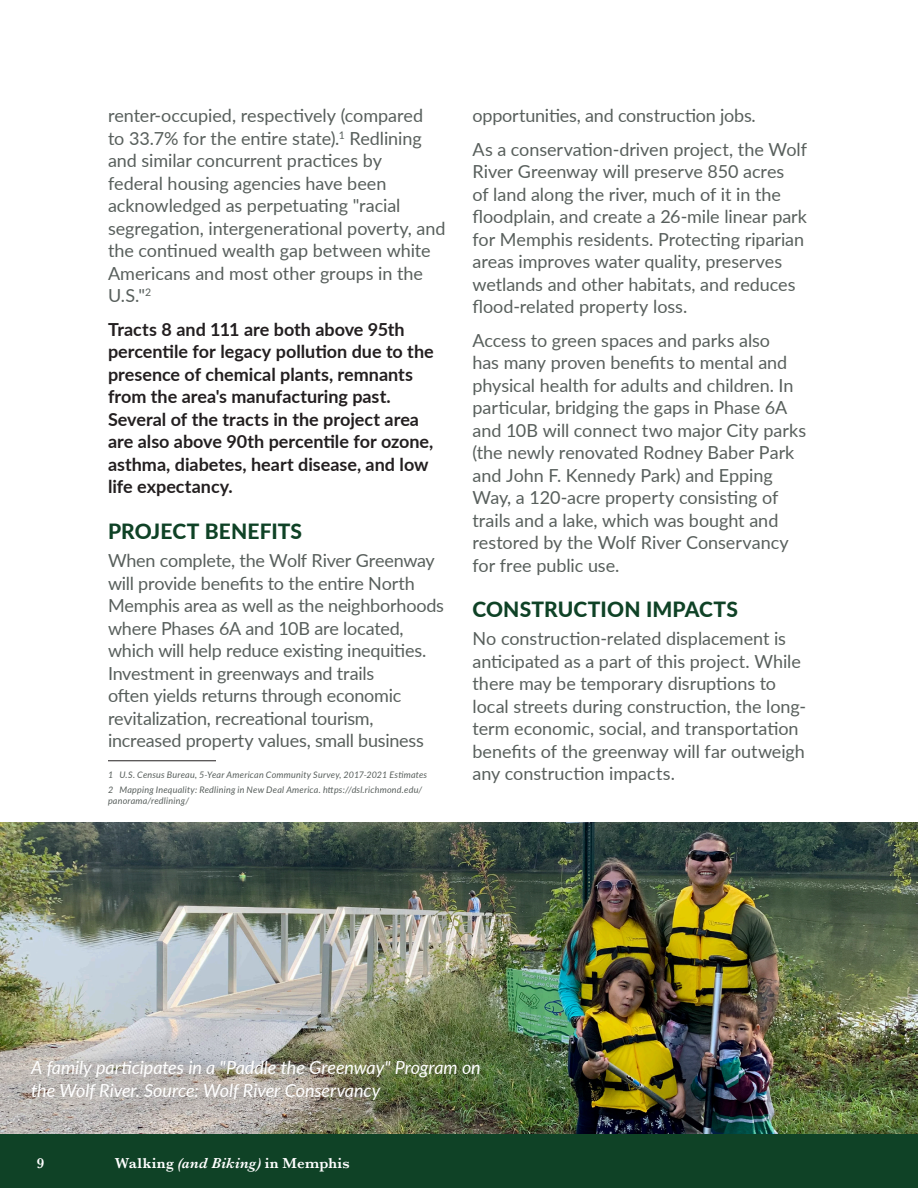
<style>
.page{position:relative;width:918px;height:1188px;background:#fff}
.page>*{position:absolute;margin:0;border:0;box-sizing:border-box;transform-origin:0 0}
.Header_2{font:800 21px "Lato";letter-spacing:.005em;color:#0f4226}
.Body{font:18px/22.5px "Lato";letter-spacing:-.005em;color:#585f5c}
.Body-2{font:700 18px/22.5px "Lato";color:#231f20}
.t1{font:italic 18px/22.5px "Lato";letter-spacing:-.005em;color:#fff}
.t2{font:600 15px "Baskerville";letter-spacing:.02em;color:#fff}
.Footnote{font:italic 9px/10.5px "Lato";letter-spacing:.025em;color:#585f5c}
.s1{font-style:italic}
</style>
<div class="page">
<div style="left:0;top:1134px;width:918px;height:54px;background:#0f4226"></div>
<hr style="left:108px;top:760px;width:108px;height:1px;background:#231f20">
<img style="left:0;top:822px;width:918px;height:312px">
<p class="Body" style="left:108px;top:104px;width:339px">renter-occupied, respectively (compared<br>to 33.7% for the entire state).<sup>1</sup> Redlining and similar concurrent practices by<br>federal housing agencies have been acknowledged as perpetuating "racial segregation, intergenerational poverty, and the continued wealth gap between white Americans and most other groups in the U.S."<sup>2</sup></p>
<p class="Body-2" style="left:108px;top:317px;width:327px">Tracts 8 and 111 are both above 95th percentile for legacy pollution due to the presence of chemical plants, remnants from the area's manufacturing past.<br>Several of the tracts in the project area are also above 90th percentile for ozone, asthma, diabetes, heart disease, and low life expectancy.</p>
<p class="Header_2" style="left:108px;top:516px;width:196px">PROJECT BENEFITS</p>
<p class="Body" style="left:108px;top:549px;width:338px">When complete, the Wolf River Greenway will provide benefits to the entire North Memphis area as well as the neighborhoods where Phases 6A and 10B are located, which will help reduce existing inequities.<br>Investment in greenways and trails<br>often yields returns through economic revitalization, recreational tourism, increased property values, small business</p>
<p class="Footnote" style="left:108px;top:769px;width:321px">1 U.S. Census Bureau, 5-Year American Community Survey, 2017-2021 Estimates</p>
<p class="Footnote" style="left:108px;top:784px;width:316px">2 Mapping Inequality: Redlining in New Deal America. https://dsl.richmond.edu/ panorama/redlining/</p>
<p class="Body" style="left:472px;top:104px;width:285px">opportunities, and construction jobs.</p>
<p class="Body" style="left:472px;top:137px;width:336px">As a conservation-driven project, the Wolf River Greenway will preserve 850 acres<br>of land along the river, much of it in the floodplain, and create a 26-mile linear park for Memphis residents. Protecting riparian areas improves water quality, preserves wetlands and other habitats, and reduces flood-related property loss.</p>
<p class="Body" style="left:472px;top:328px;width:335px">Access to green spaces and parks also<br>has many proven benefits to mental and physical health for adults and children. In particular, bridging the gaps in Phase 6A and 10B will connect two major City parks (the newly renovated Rodney Baber Park and John F. Kennedy Park) and Epping Way, a 120-acre property consisting of trails and a lake, which was bought and restored by the Wolf River Conservancy for free public use.</p>
<p class="Header_2" style="left:472px;top:594px;width:267px">CONSTRUCTION IMPACTS</p>
<p class="Body" style="left:472px;top:627px;width:335px">No construction-related displacement is anticipated as a part of this project. While there may be temporary disruptions to local streets during construction, the long&shy;term economic, social, and transportation benefits of the greenway will far outweigh any construction impacts.</p>
<p class="t1" style="left:31px;top:1056px;width:451px">A family participates in a "Paddle the Greenway" Program on the Wolf River. Source: Wolf River Conservancy</p>
<p class="t2" style="left:37px;top:1152px;width:9px">9</p>
<p class="t2" style="left:115px;top:1152px;width:236px">Walking <span class="s1">(and Biking)</span> in Memphis</p>
</div>
